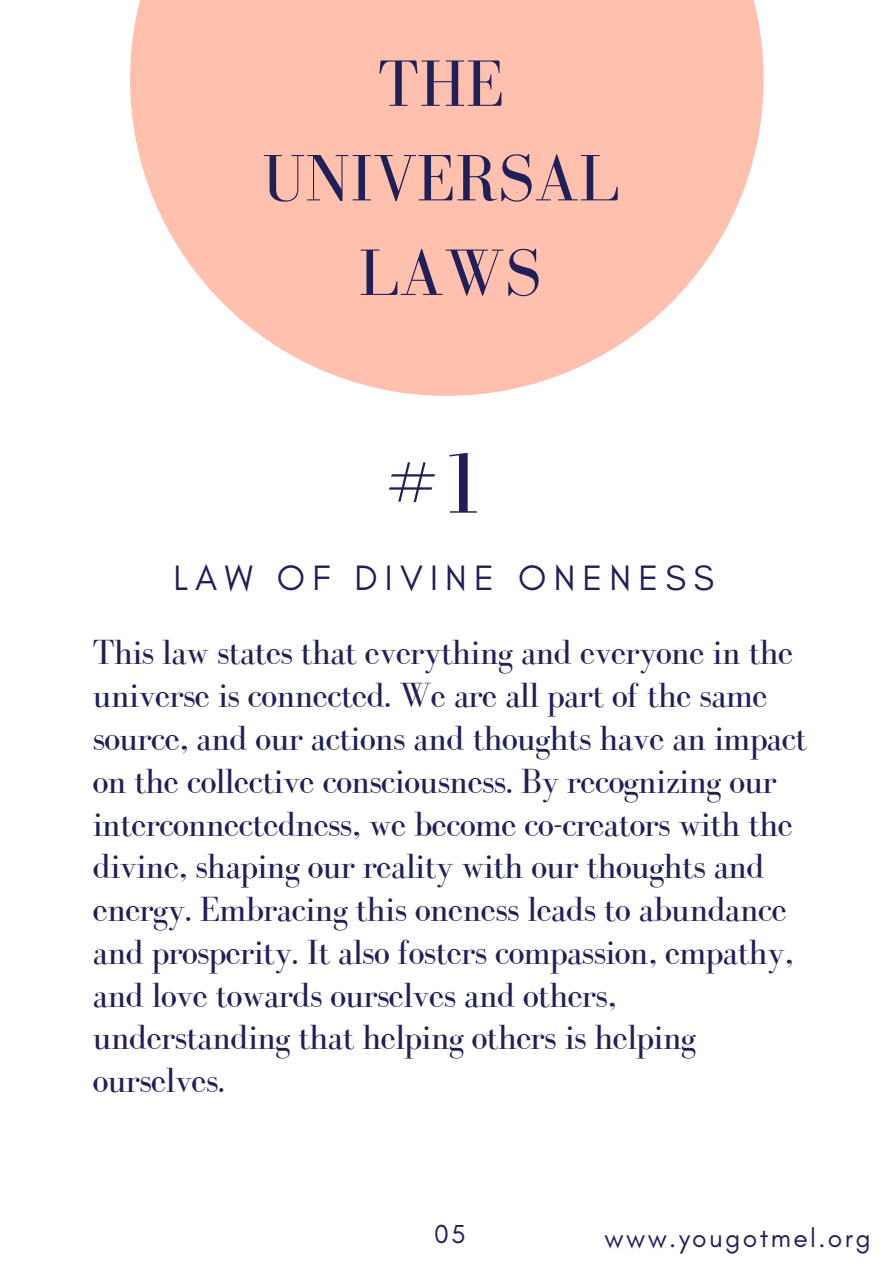
<style>
.page{position:relative;width:894px;height:1264px;background:#fff}
.page>*{position:absolute;margin:0;border:0;box-sizing:border-box;transform-origin:0 0}
.t1{font:89.85px "Bodoni FLF";color:#202059}
.t2{font:67.5px/94.5px "Bodoni FLF";color:#202059;text-align:center}
.t3{font:36px/42.8px "Bodoni FLF";letter-spacing:-.03em;color:#202059}
.t4{font:35.85px "Glacial Indifference";letter-spacing:.2em;color:#202059}
.t5{font:26.4px "Glacial Indifference";letter-spacing:.09em;color:#202059}
</style>
<div class="page">
<svg style="left:130px;top:0;width:633px;height:396px;fill:#ffc1ae"></svg>
<p class="t2" style="left:262px;top:36px;width:358px">THE<br>UNIVERSAL<br>LAWS</p>
<h2 class="t1" style="left:386px;top:434px;width:101px">#1</h2>
<p class="t4" style="left:173px;top:556px;width:542px">LAW OF DIVINE ONENESS</p>
<h1 class="t3" style="left:92px;top:631px;width:716px">This law states that everything and everyone in the universe is connected. We are all part of the same source, and our actions and thoughts have an impact on the collective consciousness. By recognizing our interconnectedness, we become co-creators with the divine, shaping our reality with our thoughts and energy. Embracing this oneness leads to abundance and prosperity. It also fosters compassion, empathy, and love towards ourselves and others, understanding that helping others is helping ourselves.</h1>
<h3 class="t5" style="left:434px;top:1217px;width:33px">05</h3>
<p class="t5" style="left:604px;top:1221px;width:267px">www.yougotmel.org</p>
</div>
